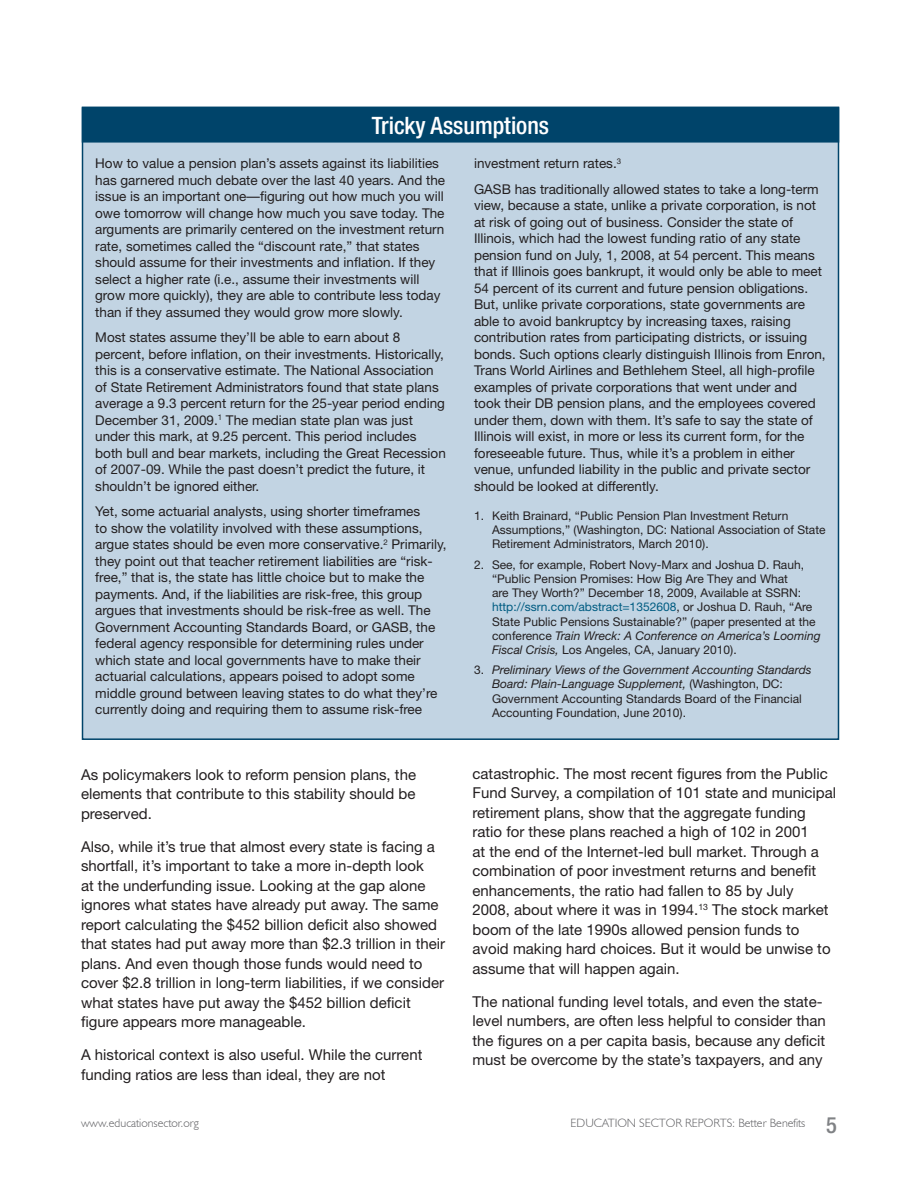
<style>
.page{position:relative;width:918px;height:1188px;background:#fff}
.page>*{position:absolute;margin:0;border:0;box-sizing:border-box;transform-origin:0 0}
.t1{font:500 condensed 24px "Helvetica Neue";color:#fff}
.t2{font:500 condensed 22.5px "Helvetica Neue";color:#808285}
.t3{font:15px/19.5px "Helvetica Neue";color:#231f20}
.t4{font:13.5px/16.5px "Helvetica Neue";color:#231f20}
.t5{font:12px/14.2px "Helvetica Neue";color:#231f20}
.t6{font:300 12px "Humanist 521 BT";color:#636366}
.s1{color:#005c82}
.s2{font-style:italic}
</style>
<div class="page">
<div style="left:82px;top:108px;width:756px;height:631px;background:#c2d4e3"></div>
<div style="left:82px;top:107px;width:757px;height:36px;background:#00446a"></div>
<h1 class="t1" style="left:372px;top:111px;width:179px">Tricky Assumptions</h1>
<p class="t4" style="left:95px;top:155px;width:351px">How to value a pension plan’s assets against its liabilities has garnered much debate over the last 40 years. And the issue is an important one—figuring out how much you will owe tomorrow will change how much you save today. The arguments are primarily centered on the investment return rate, sometimes called the “discount rate,” that states should assume for their investments and inflation. If they select a higher rate (i.e., assume their investments will grow more quickly), they are able to contribute less today than if they assumed they would grow more slowly.</p>
<p class="t4" style="left:95px;top:329px;width:352px">Most states assume they’ll be able to earn about 8 percent, before inflation, on their investments. Historically, this is a conservative estimate. The National Association of State Retirement Administrators found that state plans average a 9.3 percent return for the 25-year period ending December 31, 2009.<sup>1</sup> The median state plan was just under this mark, at 9.25 percent. This period includes both bull and bear markets, including the Great Recession of 2007-09. While the past doesn’t predict the future, it shouldn’t be ignored either.</p>
<p class="t4" style="left:95px;top:503px;width:353px">Yet, some actuarial analysts, using shorter timeframes<br>to show the volatility involved with these assumptions, argue states should be even more conservative.<sup>2</sup> Primarily, they point out that teacher retirement liabilities are “risk&shy;free,” that is, the state has little choice but to make the payments. And, if the liabilities are risk-free, this group argues that investments should be risk-free as well. The Government Accounting Standards Board, or GASB, the federal agency responsible for determining rules under which state and local governments have to make their actuarial calculations, appears poised to adopt some middle ground between leaving states to do what they’re currently doing and requiring them to assume risk-free</p>
<p class="t4" style="left:474px;top:150px;width:346px;line-height:25.5px">investment return rates.<sup>3<br></sup>GASB has traditionally allowed states to take a long-term</p>
<p class="t4" style="left:474px;top:197px;width:353px">view, because a state, unlike a private corporation, is not at risk of going out of business. Consider the state of Illinois, which had the lowest funding ratio of any state pension fund on July, 1, 2008, at 54 percent. This means that if Illinois goes bankrupt, it would only be able to meet 54 percent of its current and future pension obligations.<br>But, unlike private corporations, state governments are able to avoid bankruptcy by increasing taxes, raising contribution rates from participating districts, or issuing bonds. Such options clearly distinguish Illinois from Enron, Trans World Airlines and Bethlehem Steel, all high-profile examples of private corporations that went under and took their DB pension plans, and the employees covered under them, down with them. It’s safe to say the state of Illinois will exist, in more or less its current form, for the foreseeable future. Thus, while it’s a problem in either venue, unfunded liability in the public and private sector should be looked at differently.</p>
<p class="t5" style="left:492px;top:508px;width:335px;text-indent:-18px">1. Keith Brainard, “Public Pension Plan Investment Return<br>Assumptions,” (Washington, DC: National Association of State<br>Retirement Administrators, March 2010).</p>
<p class="t5" style="left:492px;top:557px;width:330px;text-indent:-18px">2. See, for example, Robert Novy-Marx and Joshua D. Rauh, “Public Pension Promises: How Big Are They and What<br>are They Worth?” December 18, 2009, Available at SSRN: <span class="s1">http://ssrn.com/abstract=1352608</span>, or Joshua D. Rauh, “Are State Public Pensions Sustainable?” (paper presented at the conference <span class="s2">Train Wreck: A Conference on America’s Looming Fiscal Crisis,</span> Los Angeles, CA, January 2010).</p>
<p class="t5" style="left:492px;top:663px;width:321px;text-indent:-18px">3. <span class="s2">Preliminary Views of the Government Accounting Standards Board: Plain-Language Supplement,</span> (Washington, DC:<br>Government Accounting Standards Board of the Financial Accounting Foundation, June 2010).</p>
<p class="t3" style="left:81px;top:765px;width:337px;text-align:justify">As policymakers look to reform pension plans, the elements that contribute to this stability should be preserved.</p>
<p class="t3" style="left:81px;top:837px;width:366px">Also, while it’s true that almost every state is facing a shortfall, it’s important to take a more in-depth look<br>at the underfunding issue. Looking at the gap alone ignores what states have already put away. The same report calculating the $452 billion deficit also showed that states had put away more than $2.3 trillion in their plans. And even though those funds would need to cover $2.8 trillion in long-term liabilities, if we consider what states have put away the $452 billion deficit figure appears more manageable.</p>
<p class="t3" style="left:81px;top:1045px;width:343px">A historical context is also useful. While the current funding ratios are less than ideal, they are not</p>
<p class="t3" style="left:472px;top:763px;width:365px">catastrophic. The most recent figures from the Public Fund Survey, a compilation of 101 state and municipal retirement plans, show that the aggregate funding ratio for these plans reached a high of 102 in 2001<br>at the end of the Internet-led bull market. Through a combination of poor investment returns and benefit enhancements, the ratio had fallen to 85 by July<br>2008, about where it was in 1994.<sup>13</sup> The stock market boom of the late 1990s allowed pension funds to avoid making hard choices. But it would be unwise to assume that will happen again.</p>
<p class="t3" style="left:473px;top:991px;width:355px">The national funding level totals, and even the state&shy;level numbers, are often less helpful to consider than the figures on a per capita basis, because any deficit must be overcome by the state’s taxpayers, and any</p>
<p class="t6" style="left:81px;top:1116px;width:119px">www.educationsector.org</p>
<p class="t6" style="left:571px;top:1116px;width:236px">EDUCATION SECTOR REPORTS: Better Benefits</p>
<h2 class="t2" style="left:826px;top:1111px;width:12px">5</h2>
</div>
